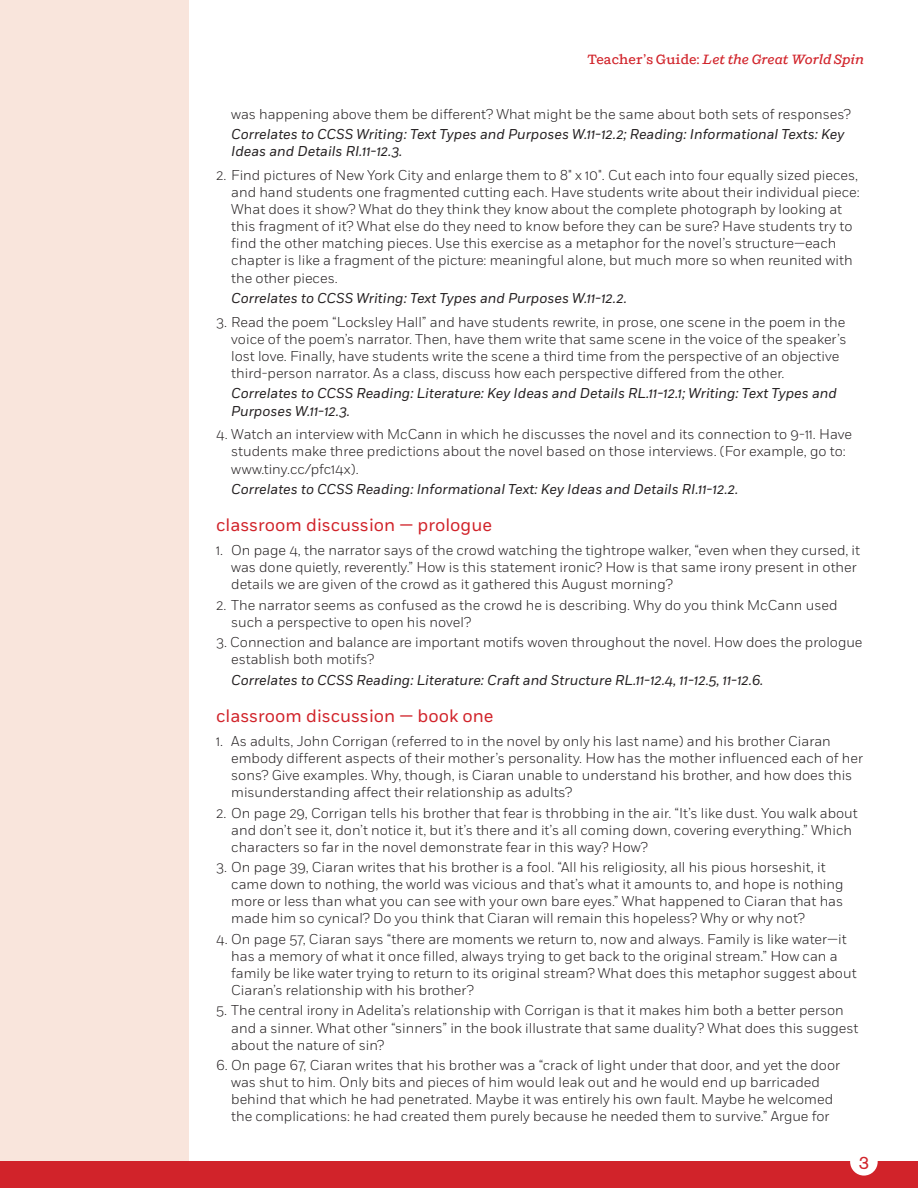
<style>
.page{position:relative;width:918px;height:1188px;background:#fff}
.page>*{position:absolute;margin:0;border:0;box-sizing:border-box;transform-origin:0 0}
.t1{font:18px "Fort";color:#d1232a}
.t2{font:18px "Akzidenz Grotesk BE";color:#d1232a}
.t3{font:300 14.25px/17.1px "Fort";color:#231f20}
.t4{font:italic 14.25px/17.1px "Fort";color:#231f20}
.t5{font:italic 500 13.5px "Shift";color:#d1232a}
.s1{font-style:normal}
</style>
<div class="page">
<div style="left:0;top:0;width:188px;height:1167px;background:#f9e5dc"></div>
<div style="left:0;top:1162px;width:918px;height:26px;background:#d1232a"></div>
<div style="left:850px;top:1148px;width:28px;height:28px;background:#fff;border-radius:50%"></div>
<p class="t5" style="left:587px;top:51px;width:278px"><span class="s1">Teacher’s Guide:</span> Let the Great World Spin</p>
<p class="t3" style="left:231px;top:105px;width:621px">was happening above them be different? What might be the same about both sets of responses?</p>
<p class="t4" style="left:231px;top:126px;width:615px">Correlates to CCSS Writing: Text Types and Purposes W.11-12.2; Reading: Informational Texts: Key<br>Ideas and Details RI.11-12.3.</p>
<p class="t3" style="left:231px;top:167px;width:630px;text-indent:-15px">2. Find pictures of New York City and enlarge them to 8" x 10". Cut each into four equally sized pieces, and hand students one fragmented cutting each. Have students write about their individual piece:<br>What does it show? What do they think they know about the complete photograph by looking at this fragment of it? What else do they need to know before they can be sure? Have students try to find the other matching pieces. Use this exercise as a metaphor for the novel’s structure—each chapter is like a fragment of the picture: meaningful alone, but much more so when reunited with the other pieces.</p>
<p class="t4" style="left:231px;top:290px;width:397px">Correlates to CCSS Writing: Text Types and Purposes W.11-12.2.</p>
<p class="t3" style="left:231px;top:313px;width:617px;text-indent:-15px">3. Read the poem “Locksley Hall” and have students rewrite, in prose, one scene in the poem in the voice of the poem’s narrator. Then, have them write that same scene in the voice of the speaker’s lost love. Finally, have students write the scene a third time from the perspective of an objective third-person narrator. As a class, discuss how each perspective differed from the other.</p>
<p class="t4" style="left:231px;top:385px;width:607px">Correlates to CCSS Reading: Literature: Key Ideas and Details RL.11-12.1; Writing: Text Types and<br>Purposes W.11-12.3.</p>
<p class="t3" style="left:231px;top:426px;width:622px;text-indent:-15px">4. Watch an interview with McCann in which he discusses the novel and its connection to 9-11. Have students make three predictions about the novel based on those interviews. (For example, go to: www.tiny.cc/pfc14x).</p>
<p class="t4" style="left:231px;top:481px;width:508px">Correlates to CCSS Reading: Informational Text: Key Ideas and Details RI.11-12.2.</p>
<p class="t1" style="left:216px;top:514px;width:277px">classroom discussion — prologue</p>
<p class="t3" style="left:231px;top:542px;width:630px;text-indent:-15px">1. On page 4, the narrator says of the crowd watching the tightrope walker, “even when they cursed, it was done quietly, reverently.” How is this statement ironic? How is that same irony present in other details we are given of the crowd as it gathered this August morning?</p>
<p class="t3" style="left:231px;top:596px;width:608px;text-indent:-15px">2. The narrator seems as confused as the crowd he is describing. Why do you think McCann used such a perspective to open his novel?</p>
<p class="t3" style="left:231px;top:634px;width:633px;text-indent:-15px">3. Connection and balance are important motifs woven throughout the novel. How does the prologue establish both motifs?</p>
<p class="t4" style="left:231px;top:671px;width:534px">Correlates to CCSS Reading: Literature: Craft and Structure RL.11-12.4, 11-12.5, 11-12.6.</p>
<p class="t1" style="left:216px;top:705px;width:279px">classroom discussion — book one</p>
<p class="t3" style="left:231px;top:733px;width:633px;text-indent:-15px">1. As adults, John Corrigan (referred to in the novel by only his last name) and his brother Ciaran embody different aspects of their mother’s personality. How has the mother influenced each of her sons? Give examples. Why, though, is Ciaran unable to understand his brother, and how does this misunderstanding affect their relationship as adults?</p>
<p class="t3" style="left:231px;top:804px;width:628px;text-indent:-15px">2. On page 29, Corrigan tells his brother that fear is throbbing in the air. “It’s like dust. You walk about and don’t see it, don’t notice it, but it’s there and it’s all coming down, covering everything.” Which characters so far in the novel demonstrate fear in this way? How?</p>
<p class="t3" style="left:231px;top:859px;width:614px;text-indent:-15px">3. On page 39, Ciaran writes that his brother is a fool. “All his religiosity, all his pious horseshit, it came down to nothing, the world was vicious and that’s what it amounts to, and hope is nothing more or less than what you can see with your own bare eyes.” What happened to Ciaran that has made him so cynical? Do you think that Ciaran will remain this hopeless? Why or why not?</p>
<p class="t3" style="left:231px;top:930px;width:627px;text-indent:-15px">4. On page 57, Ciaran says “there are moments we return to, now and always. Family is like water—it has a memory of what it once filled, always trying to get back to the original stream.” How can a family be like water trying to return to its original stream? What does this metaphor suggest about Ciaran’s relationship with his brother?</p>
<p class="t3" style="left:231px;top:1002px;width:629px;text-indent:-15px">5. The central irony in Adelita’s relationship with Corrigan is that it makes him both a better person and a sinner. What other “sinners” in the book illustrate that same duality? What does this suggest about the nature of sin?</p>
<p class="t3" style="left:216px;top:1057px;width:625px;text-align:center">6. On page 67, Ciaran writes that his brother was a “crack of light under that door, and yet the door was shut to him. Only bits and pieces of him would leak out and he would end up barricaded behind that which he had penetrated. Maybe it was entirely his own fault. Maybe he welcomed the complications: he had created them purely because he needed them to survive.” Argue for</p>
<p class="t2" style="left:859px;top:1152px;width:12px">3</p>
</div>
